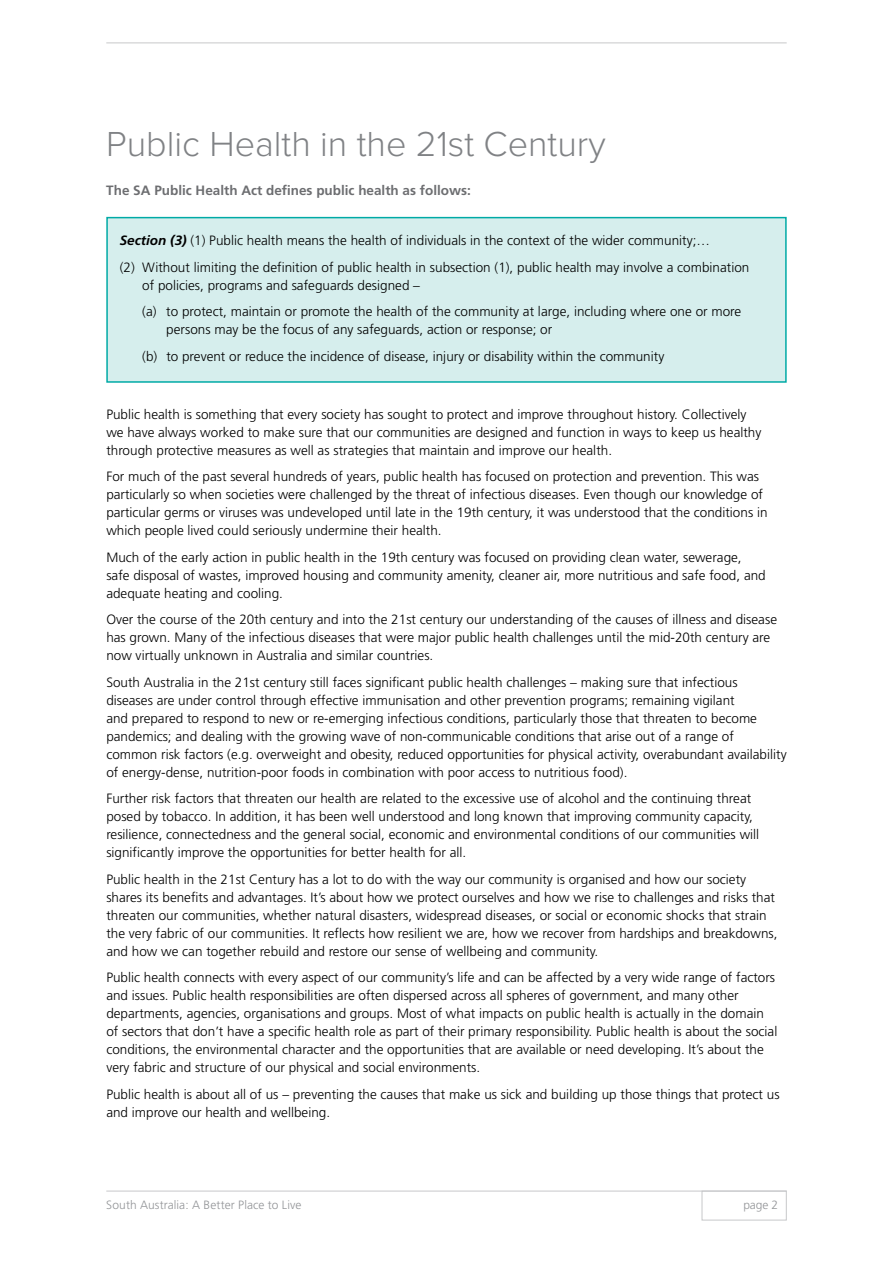
<style>
.page{position:relative;width:893px;height:1263px;background:#fff}
.page>*{position:absolute;margin:0;border:0;box-sizing:border-box;transform-origin:0 0}
.t1{font:300 36px "Proxima Nova";color:#808285}
.t2{font:300 13.5px/18px "Frutiger";color:#000}
.t3{font:700 13.5px "Frutiger";color:#6d6e71}
.t4{font:300 12px "Frutiger";letter-spacing:.005em;color:#939598}
.s1{font-weight:700;font-style:italic}
</style>
<div class="page">
<div style="left:702px;top:1191px;width:85px;height:29px;border:1px solid #c7c8ca"></div>
<hr style="left:106px;top:1191px;width:681px;height:1px;background:#c7c8ca">
<div style="left:106px;top:217px;width:681px;height:166px;background:#d6eeed;border:2px solid #00aaa6"></div>
<hr style="left:106px;top:43px;width:681px;height:1px;background:#c7c8ca">
<h1 class="t1" style="left:106px;top:128px;width:501px">Public Health in the 21st Century</h1>
<p class="t3" style="left:106px;top:183px;width:366px">The SA Public Health Act defines public health as follows:</p>
<p class="t2" style="left:120px;top:227px;width:631px;line-height:26.5px"><span class="s1">Section (3)</span> (1) Public health means the health of individuals in the context of the wider community;…<br>(2) Without limiting the definition of public health in subsection (1), public health may involve a combination</p>
<p class="t2" style="left:142px;top:272px;width:600px;line-height:26.5px">of policies, programs and safeguards designed –<br>(a) to protect, maintain or promote the health of the community at large, including where one or more</p>
<p class="t2" style="left:142px;top:316px;width:523px;line-height:26.5px;text-indent:24px">persons may be the focus of any safeguards, action or response; or<br>(b) to prevent or reduce the incidence of disease, injury or disability within the community</p>
<p class="t2" style="left:106px;top:405px;width:657px">Public health is something that every society has sought to protect and improve throughout history. Collectively we have always worked to make sure that our communities are designed and function in ways to keep us healthy through protective measures as well as strategies that maintain and improve our health.</p>
<p class="t2" style="left:106px;top:468px;width:663px">For much of the past several hundreds of years, public health has focused on protection and prevention. This was particularly so when societies were challenged by the threat of infectious diseases. Even though our knowledge of particular germs or viruses was undeveloped until late in the 19th century, it was understood that the conditions in which people lived could seriously undermine their health.</p>
<p class="t2" style="left:106px;top:548px;width:661px">Much of the early action in public health in the 19th century was focused on providing clean water, sewerage, safe disposal of wastes, improved housing and community amenity, cleaner air, more nutritious and safe food, and adequate heating and cooling.</p>
<p class="t2" style="left:106px;top:611px;width:672px">Over the course of the 20th century and into the 21st century our understanding of the causes of illness and disease has grown. Many of the infectious diseases that were major public health challenges until the mid-20th century are now virtually unknown in Australia and similar countries.</p>
<p class="t2" style="left:106px;top:673px;width:682px">South Australia in the 21st century still faces significant public health challenges – making sure that infectious diseases are under control through effective immunisation and other prevention programs; remaining vigilant<br>and prepared to respond to new or re-emerging infectious conditions, particularly those that threaten to become pandemics; and dealing with the growing wave of non-communicable conditions that arise out of a range of common risk factors (e.g. overweight and obesity, reduced opportunities for physical activity, overabundant availability of energy-dense, nutrition-poor foods in combination with poor access to nutritious food).</p>
<p class="t2" style="left:106px;top:790px;width:654px">Further risk factors that threaten our health are related to the excessive use of alcohol and the continuing threat posed by tobacco. In addition, it has been well understood and long known that improving community capacity, resilience, connectedness and the general social, economic and environmental conditions of our communities will significantly improve the opportunities for better health for all.</p>
<p class="t2" style="left:106px;top:870px;width:673px">Public health in the 21st Century has a lot to do with the way our community is organised and how our society shares its benefits and advantages. It’s about how we protect ourselves and how we rise to challenges and risks that threaten our communities, whether natural disasters, widespread diseases, or social or economic shocks that strain the very fabric of our communities. It reflects how resilient we are, how we recover from hardships and breakdowns, and how we can together rebuild and restore our sense of wellbeing and community.</p>
<p class="t2" style="left:106px;top:969px;width:672px">Public health connects with every aspect of our community’s life and can be affected by a very wide range of factors and issues. Public health responsibilities are often dispersed across all spheres of government, and many other departments, agencies, organisations and groups. Most of what impacts on public health is actually in the domain of sectors that don’t have a specific health role as part of their primary responsibility. Public health is about the social conditions, the environmental character and the opportunities that are available or need developing. It’s about the very fabric and structure of our physical and social environments.</p>
<p class="t2" style="left:106px;top:1085px;width:675px">Public health is about all of us – preventing the causes that make us sick and building up those things that protect us and improve our health and wellbeing.</p>
<p class="t4" style="left:106px;top:1198px;width:197px">South Australia: A Better Place to Live</p>
<p class="t4" style="left:743px;top:1198px;width:36px">page 2</p>
</div>
